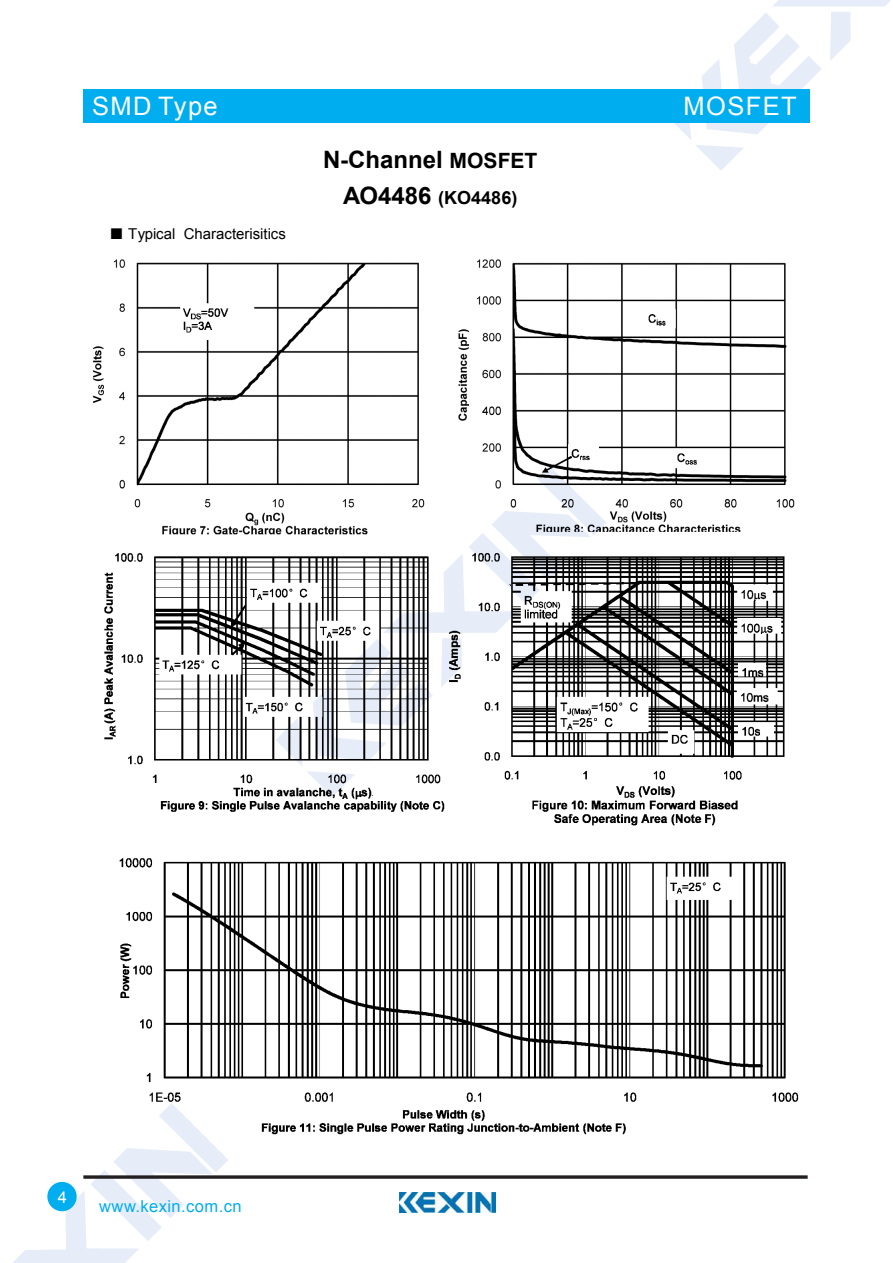
<style>
.page{position:relative;width:893px;height:1263px;background:#fff}
.page>*{position:absolute;margin:0;border:0;box-sizing:border-box;transform-origin:0 0}
.t1{font:25.5px "Arial";letter-spacing:.055em;color:#fff}
.t2{font:700 24px "Arial";color:#000}
.t3{font:700 18px "Arial";letter-spacing:.005em;color:#000}
.t4{font:16.5px "Arial";letter-spacing:.025em;color:#00adef}
.t5{font:16.5px "Arial";color:#fff}
.t6{font:15px "Arial";color:#000}
.t7{font:9px "Arial";color:#231815}
.s1{font-family:"Sim Sun"}
.s2{font-size:21px}
.s3{font-size:24px}
</style>
<div class="page">
<svg style="left:674px;top:0;width:216px;height:170px"></svg>
<svg style="left:13px;top:1159px;width:215px;height:104px"></svg>
<div style="left:83px;top:89px;width:726px;height:34px;background:#00adef"></div>
<svg style="left:83px;top:1175px;width:725px;height:4px;background:#433f40"></svg>
<div style="left:47px;top:1182px;width:30px;height:29px;background:#00adef;border-radius:50%"></div>
<img style="left:400px;top:1193px;width:95px;height:20px">
<img style="left:92px;top:259px;width:707px;height:900px">
<h1 class="t1" style="left:92px;top:89px;width:127px">SMD Type</h1>
<p class="t6" style="left:109px;top:224px;width:178px"><span class="s1">■</span> Typical Characterisitics</p>
<h2 class="t2" style="left:323px;top:144px;width:216px">N-Channel <span class="s2">MOSFET</span></h2>
<p class="t3" style="left:343px;top:186px;width:176px"><span class="s3">AO4486</span> (KO4486)</p>
<h1 class="t1" style="left:684px;top:89px;width:115px">MOSFET</h1>
<p class="t7" style="left:371px;top:787px;width:4px">.</p>
<p class="t5" style="left:58px;top:1186px;width:11px">4</p>
<p class="t4" style="left:99px;top:1196px;width:144px">www.kexin.com.cn</p>
</div>
